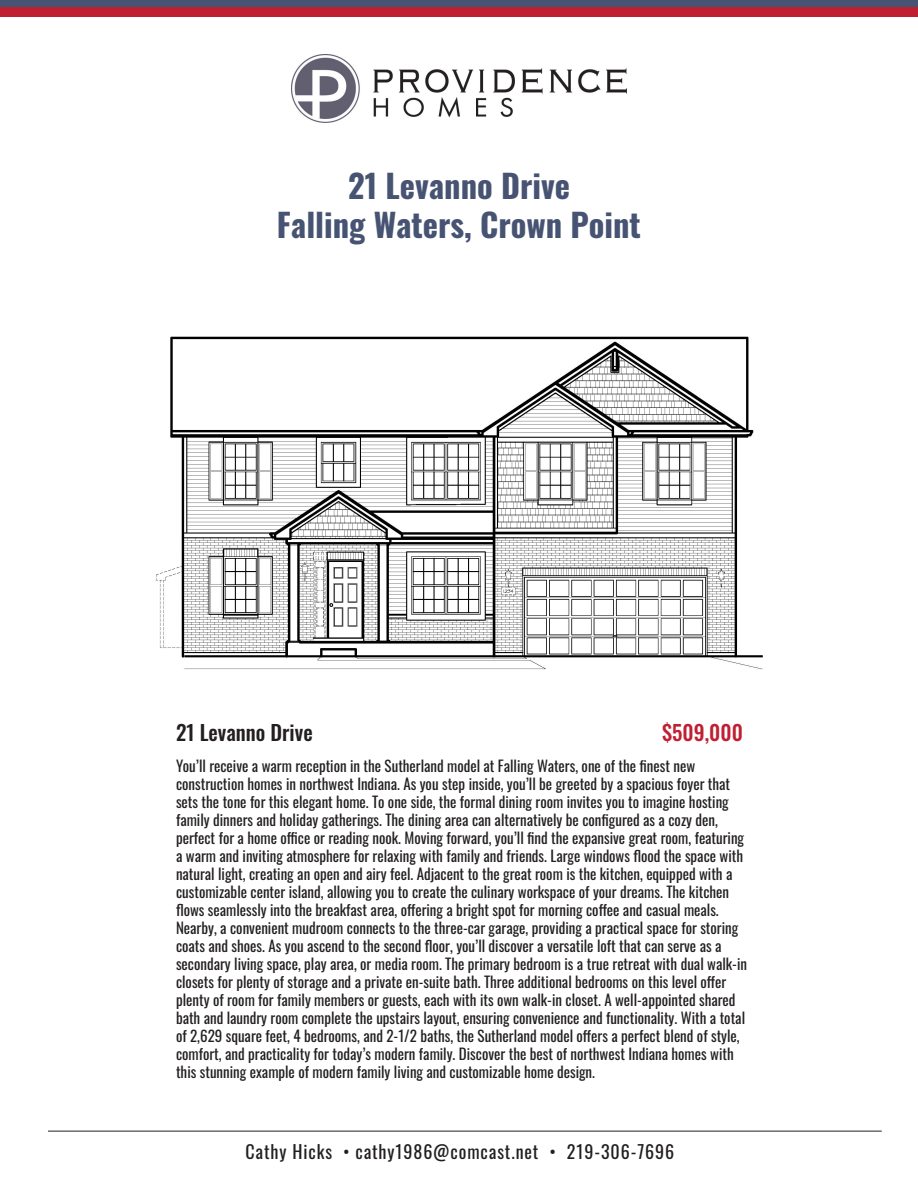
<style>
.page{position:relative;width:918px;height:1188px;background:#fff}
.page>*{position:absolute;margin:0;border:0;box-sizing:border-box;transform-origin:0 0}
.t1{font:700 32.4px/38.8px "Oswald";color:#475372;text-align:center}
.t2{font:500 21px "Oswald";color:#231f20}
.t3{font:500 21px "Oswald";color:#c01f33}
.t4{font:18px "Oswald";letter-spacing:.05em;color:#231f20}
.t5{font:15px/18px "Oswald";color:#231f20}
</style>
<div class="page">
<img style="left:292px;top:54px;width:334px;height:68px">
<div style="left:0;top:0;width:918px;height:17px;background:#c01f32"></div>
<div style="left:0;top:0;width:918px;height:7px;background:#475372"></div>
<hr style="left:48px;top:1131px;width:834px;height:1px;background:#231f20">
<img style="left:156px;top:336px;width:607px;height:334px">
<p class="t1" style="left:277px;top:169px;width:366px">21 Levanno Drive<br>Falling Waters, Crown Point</p>
<p class="t2" style="left:176px;top:721px;width:138px">21 Levanno Drive</p>
<p class="t3" style="left:662px;top:721px;width:82px">$509,000</p>
<p class="t5" style="left:176px;top:756px;width:573px">You’ll receive a warm reception in the Sutherland model at Falling Waters, one of the finest new construction homes in northwest Indiana. As you step inside, you’ll be greeted by a spacious foyer that sets the tone for this elegant home. To one side, the formal dining room invites you to imagine hosting family dinners and holiday gatherings. The dining area can alternatively be configured as a cozy den, perfect for a home office or reading nook. Moving forward, you’ll find the expansive great room, featuring a warm and inviting atmosphere for relaxing with family and friends. Large windows flood the space with natural light, creating an open and airy feel. Adjacent to the great room is the kitchen, equipped with a customizable center island, allowing you to create the culinary workspace of your dreams. The kitchen flows seamlessly into the breakfast area, offering a bright spot for morning coffee and casual meals.<br>Nearby, a convenient mudroom connects to the three-car garage, providing a practical space for storing coats and shoes. As you ascend to the second floor, you’ll discover a versatile loft that can serve as a secondary living space, play area, or media room. The primary bedroom is a true retreat with dual walk-in closets for plenty of storage and a private en-suite bath. Three additional bedrooms on this level offer plenty of room for family members or guests, each with its own walk-in closet. A well-appointed shared bath and laundry room complete the upstairs layout, ensuring convenience and functionality. With a total of 2,629 square feet, 4 bedrooms, and 2-1/2 baths, the Sutherland model offers a perfect blend of style, comfort, and practicality for today’s modern family. Discover the best of northwest Indiana homes with this stunning example of modern family living and customizable home design.</p>
<p class="t4" style="left:245px;top:1135px;width:430px">Cathy Hicks • cathy1986@comcast.net • 219-306-7696</p>
</div>
